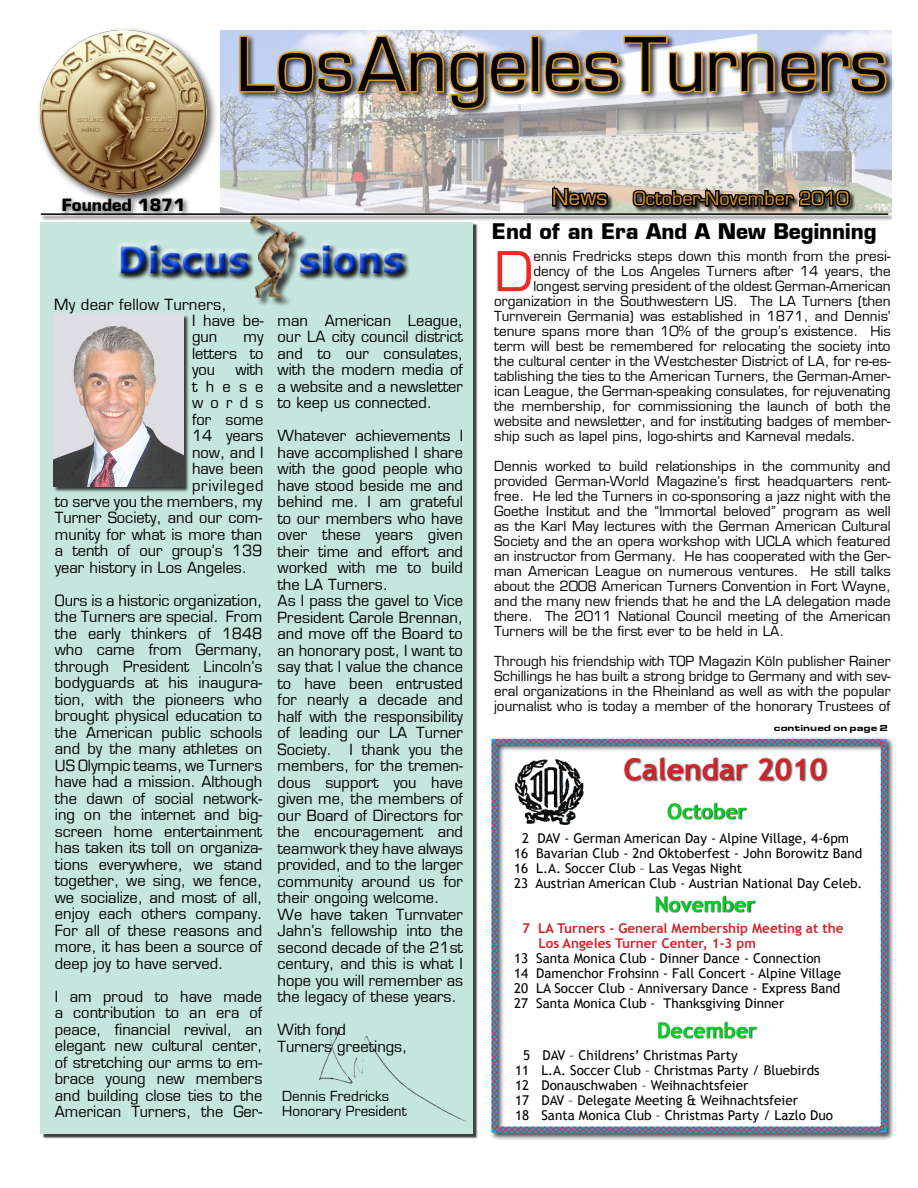
<style>
.page{position:relative;width:918px;height:1188px;background:#fff}
.page>*{position:absolute;margin:0;border:0;box-sizing:border-box;transform-origin:0 0}
.t1{font:72px "Eurostile";letter-spacing:-.01em;color:#000}
.t2{font:53.55px "Eurostile";color:#ee2a24}
.t3{font:700 36px "Verdana";color:#0039ce}
.t4{font:700 30px "Trebuchet MS";color:#d2232a}
.t5{font:700 21px "Eurostile";color:#000}
.t6{font:700 21px "Trebuchet MS";color:#00d621}
.t7{font:18px "Eurostile";color:#dd9623}
.t8{font:700 16.5px "Eurostile";color:#000}
.t9{font:15px/16.5px "Eurostile";color:#000;text-align:justify}
.t10{font:15px "Eurostile";letter-spacing:.055em;color:#000}
.t11{font:13.5px/15px "Eurostile";color:#000;text-align:justify}
.t12{font:13.5px/15px "Trebuchet MS";color:#000}
.t13{font:700 13.5px/15px "Trebuchet MS";color:#d2232a}
.t14{font:9px "Eurostar Black Extended";color:#000}
.s1{font-size:21px}
</style>
<div class="page">
<img style="left:224px;top:31px;width:667px;height:181px">
<div style="left:41px;top:222px;width:432px;height:912px;background:#c6e6dd"></div>
<div style="left:41px;top:213px;width:856px;height:10px;background:#000;opacity:.75"></div>
<hr style="left:41px;top:213px;width:847px;height:2px;background:#000">
<div style="left:490px;top:737px;width:407px;height:406px;background:#000;opacity:.75"></div>
<svg style="left:491px;top:739px;width:396px;height:394px"></svg>
<div style="left:624px;top:757px;width:263px;height:45px;background:#000;opacity:.75"></div>
<div style="left:658px;top:1022px;width:164px;height:32px;background:#000;opacity:.75"></div>
<div style="left:667px;top:803px;width:184px;height:32px;background:#000;opacity:.75"></div>
<div style="left:119px;top:244px;width:376px;height:63px;background:#000;opacity:.75"></div>
<div style="left:92px;top:226px;width:385px;height:71px;background:#000;opacity:.75"></div>
<div style="left:53px;top:314px;width:142px;height:184px;background:#000;opacity:.75"></div>
<img style="left:54px;top:314px;width:129px;height:173px">
<img style="left:318px;top:1028px;width:149px;height:94px">
<div style="left:248px;top:216px;width:69px;height:100px;background:#000;opacity:.75"></div>
<img style="left:247px;top:213px;width:55px;height:85px">
<div style="left:237px;top:33px;width:681px;height:130px;background:#000;opacity:.75"></div>
<img style="left:238px;top:34px;width:289px;height:77px">
<div style="left:531px;top:36px;width:9px;height:57px;border:3px solid #dd9623"></div>
<svg style="left:543px;top:34px;width:345px;height:61px"></svg>
<div style="left:552px;top:188px;width:346px;height:50px;background:#000;opacity:.75"></div>
<svg style="left:551px;top:180px;width:60px;height:36px;background:#716d66"></svg>
<svg style="left:630px;top:182px;width:222px;height:32px;background:#716e66"></svg>
<div style="left:37px;top:26px;width:187px;height:186px;background:#000;opacity:.75"></div>
<img style="left:41px;top:30px;width:165px;height:164px">
<div style="left:59px;top:196px;width:182px;height:37px;background:#000;opacity:.61"></div>
<div style="left:656px;top:896px;width:183px;height:32px;background:#000;opacity:.75"></div>
<h1 class="t1" style="left:235px;top:21px;width:654px">Los Angeles Turners</h1>
<p class="t8" style="left:62px;top:194px;width:125px">Founded 1871</p>
<p class="t7" style="left:552px;top:188px;width:298px"><span class="s1">News</span> October-November 2010</p>
<h3 class="t3" style="left:118px;top:237px;width:133px">Discus</h3>
<h3 class="t3" style="left:299px;top:237px;width:107px">sions</h3>
<p class="t9" style="left:54px;top:296px;width:174px">My dear fellow Turners,</p>
<p class="t9" style="left:278px;top:312px;width:187px">man American League, our LA city council district and to our consulates, with the modern media of a website and a newsletter to keep us connected.</p>
<p class="t9" style="left:278px;top:428px;width:187px;text-align:left">Whatever achievements I have accomplished I share with the good people who have stood beside me and behind me. I am grateful to our members who have over these years given their time and effort and worked with me to build the LA Turners.<br>As I pass the gavel to Vice<br>President Carole Brennan, and move off the Board to an honorary post, I want to say that I value the chance to have been entrusted for nearly a decade and half with the responsibility of leading our LA Turner<br>Society. I thank you the members, for the tremen&shy;dous support you have given me, the members of our Board of Directors for the encouragement and teamwork they have always provided, and to the larger community around us for their ongoing welcome.<br>We have taken Turnvater<br>Jahn’s fellowship into the second decade of the 21st century, and this is what I hope you will remember as the legacy of these years.</p>
<p class="t9" style="left:278px;top:1022px;width:131px">With fond<br>Turners greetings,</p>
<p class="t11" style="left:282px;top:1088px;width:126px">Dennis Fredricks<br>Honorary President</p>
<p class="t9" style="left:192px;top:312px;width:73px">I have be&shy;gun</p>
<p class="t9" style="left:192px;top:329px;width:73px;text-indent:52px">my letters to you</p>
<p class="t9" style="left:235px;top:362px;width:30px">with</p>
<p class="t9" style="left:192px;top:378px;width:73px">these</p>
<p class="t9" style="left:192px;top:395px;width:73px">words</p>
<p class="t9" style="left:192px;top:411px;width:73px">for some</p>
<p class="t9" style="left:192px;top:428px;width:73px">14 years</p>
<p class="t9" style="left:192px;top:444px;width:73px">now, and I</p>
<p class="t9" style="left:192px;top:461px;width:73px">have been</p>
<p class="t10" style="left:192px;top:476px;width:73px">privileged</p>
<p class="t9" style="left:55px;top:493px;width:209px">to serve you the members, my</p>
<p class="t9" style="left:55px;top:510px;width:209px">Turner Society, and our com-</p>
<p class="t9" style="left:55px;top:526px;width:209px">munity for what is more than</p>
<p class="t9" style="left:55px;top:543px;width:209px">a tenth of our group’s 139</p>
<p class="t9" style="left:55px;top:559px;width:194px">year history in Los Angeles.</p>
<p class="t9" style="left:55px;top:592px;width:209px">Ours is a historic organization, the Turners are special. From the early thinkers of 1848 who came from Germany, through President Lincoln’s bodyguards at his inaugura&shy;tion, with the pioneers who brought physical education to the American public schools and by the many athletes on US Olympic teams, we Turners have had a mission. Although the dawn of social network&shy;ing on the internet and big&shy;screen home entertainment has taken its toll on organiza&shy;tions everywhere, we stand together, we sing, we fence, we socialize, and most of all, enjoy each others company.<br>For all of these reasons and more, it has been a source of deep joy to have served.</p>
<p class="t9" style="left:55px;top:988px;width:209px">I am proud to have made a contribution to an era of peace, financial revival, an elegant new cultural center, of stretching our arms to em&shy;brace young new members and building close ties to the American Turners, the Ger-</p>
<h3 class="t5" style="left:492px;top:218px;width:386px">End of an Era And A New Beginning</h3>
<h2 class="t2" style="left:494px;top:239px;width:41px">D</h2>
<p class="t11" style="left:533px;top:249px;width:359px">ennis Fredricks steps down this month from the presi-</p>
<p class="t11" style="left:533px;top:264px;width:359px">dency of the Los Angeles Turners after 14 years, the</p>
<p class="t11" style="left:533px;top:279px;width:359px">longest serving president of the oldest German-American</p>
<p class="t11" style="left:494px;top:294px;width:398px">organization in the Southwestern US. The LA Turners (then</p>
<p class="t11" style="left:494px;top:309px;width:398px">Turnverein Germania) was established in 1871, and Dennis’</p>
<p class="t11" style="left:494px;top:324px;width:398px">tenure spans more than 10% of the group’s existence. His</p>
<p class="t11" style="left:494px;top:339px;width:398px">term will best be remembered for relocating the society into</p>
<p class="t11" style="left:494px;top:354px;width:398px">the cultural center in the Westchester District of LA, for re-es-</p>
<p class="t11" style="left:494px;top:369px;width:398px">tablishing the ties to the American Turners, the German-Amer-</p>
<p class="t11" style="left:494px;top:384px;width:398px">ican League, the German-speaking consulates, for rejuvenating</p>
<p class="t11" style="left:494px;top:399px;width:398px">the membership, for commissioning the launch of both the</p>
<p class="t11" style="left:494px;top:414px;width:398px">website and newsletter, and for instituting badges of member-</p>
<p class="t11" style="left:494px;top:429px;width:363px">ship such as lapel pins, logo-shirts and Karneval medals.</p>
<p class="t11" style="left:494px;top:459px;width:398px">Dennis worked to build relationships in the community and provided German-World Magazine’s first headquarters rent&shy;free. He led the Turners in co-sponsoring a jazz night with the Goethe Institut and the “Immortal beloved” program as well as the Karl May lectures with the German American Cultural Society and the an opera workshop with UCLA which featured an instructor from Germany. He has cooperated with the Ger&shy;man American League on numerous ventures. He still talks about the 2008 American Turners Convention in Fort Wayne, and the many new friends that he and the LA delegation made there. The 2011 National Council meeting of the American Turners will be the first ever to be held in LA.</p>
<p class="t11" style="left:494px;top:654px;width:398px">Through his friendship with TOP Magazin Köln publisher Rainer Schillings he has built a strong bridge to Germany and with sev&shy;eral organizations in the Rheinland as well as with the popular journalist who is today a member of the honorary Trustees of</p>
<p class="t14" style="left:774px;top:722px;width:116px">continued on page 2</p>
<h3 class="t4" style="left:623px;top:751px;width:205px">Calendar 2010</h3>
<h3 class="t6" style="left:667px;top:798px;width:80px">October</h3>
<p class="t12" style="left:514px;top:831px;width:350px;text-indent:8px">2 DAV - German American Day - Alpine Village, 4-6pm 16 Bavarian Club - 2nd Oktoberfest - John Borowitz Band 16 L.A. Soccer Club – Las Vegas Night<br>23 Austrian American Club - Austrian National Day Celeb.</p>
<p class="t13" style="left:538px;top:921px;width:307px;text-indent:-16px">7 LA Turners - General Membership Meeting at the<br>Los Angeles Turner Center, 1-3 pm</p>
<p class="t12" style="left:514px;top:951px;width:329px">13 Santa Monica Club - Dinner Dance - Connection<br>14 Damenchor Frohsinn - Fall Concert - Alpine Village 20 LA Soccer Club - Anniversary Dance - Express Band 27 Santa Monica Club - Thanksgiving Dinner</p>
<h3 class="t6" style="left:655px;top:891px;width:102px">November</h3>
<h3 class="t6" style="left:657px;top:1017px;width:101px">December</h3>
<p class="t12" style="left:515px;top:1048px;width:319px;text-indent:8px">5 DAV – Childrens’ Christmas Party<br>11 L.A. Soccer Club – Christmas Party / Bluebirds 12 Donauschwaben – Weihnachtsfeier<br>17 DAV – Delegate Meeting &amp; Weihnachtsfeier<br>18 Santa Monica Club – Christmas Party / Lazlo Duo</p>
</div>
